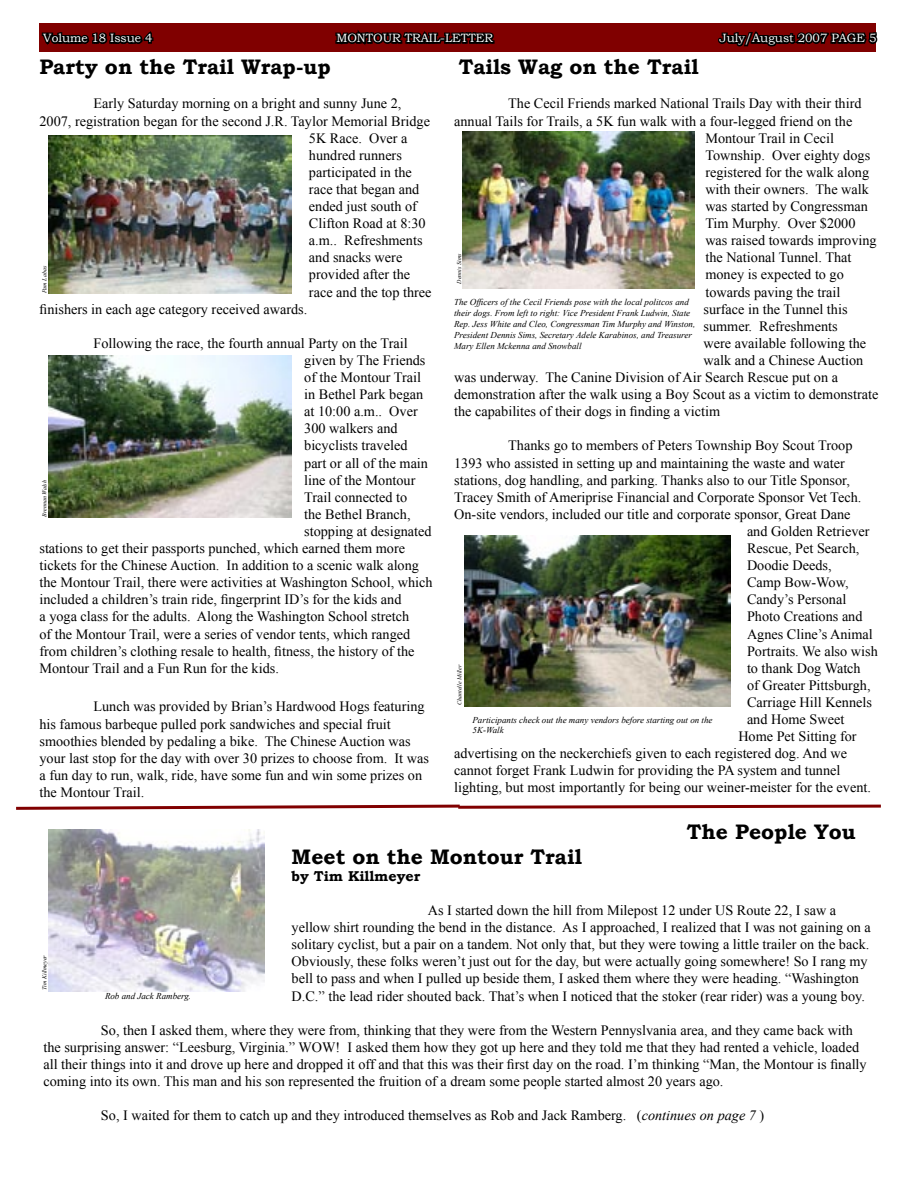
<style>
.page{position:relative;width:918px;height:1188px;background:#fff}
.page>*{position:absolute;margin:0;border:0;box-sizing:border-box;transform-origin:0 0}
.t1{font:700 21px "Bookman Old Style";color:#000}
.t2{font:14.25px/17.1px "Times New Roman";color:#000}
.t3{font:700 14.25px "Bookman Old Style";color:#000}
.t4{font:12px "Bookman Old Style";color:#fff}
.t5{font:italic 9px/10.8px "Times New Roman";color:#000}
.t6{font:italic 6px "Times New Roman";color:#000}
.s1{font-style:italic}
</style>
<div class="page">
<div style="left:39px;top:23px;width:837px;height:28px;background:#800000"></div>
<svg style="left:41px;top:31px;width:113px;height:14px"></svg>
<svg style="left:334px;top:30px;width:162px;height:22px"></svg>
<svg style="left:715px;top:31px;width:163px;height:21px"></svg>
<img style="left:49px;top:355px;width:243px;height:162px">
<img style="left:49px;top:135px;width:243px;height:158px">
<img style="left:462px;top:131px;width:233px;height:158px">
<img style="left:464px;top:535px;width:267px;height:171px">
<svg style="left:16px;top:804px;width:865px;height:6px"></svg>
<img style="left:49px;top:830px;width:216px;height:162px">
<p class="t4" style="left:43px;top:30px;width:111px">Volume 18 Issue 4</p>
<p class="t4" style="left:336px;top:30px;width:158px">MONTOUR TRAIL-LETTER</p>
<p class="t4" style="left:719px;top:30px;width:158px">July/August 2007 PAGE 5</p>
<p class="t1" style="left:39px;top:52px;width:293px">Party on the Trail Wrap-up</p>
<p class="t2" style="left:93px;top:95px;width:309px">Early Saturday morning on a bright and sunny June 2,</p>
<p class="t2" style="left:39px;top:112px;width:392px">2007, registration began for the second J.R. Taylor Memorial Bridge</p>
<p class="t2" style="left:309px;top:129px;width:100px">5K Race. Over a</p>
<p class="t2" style="left:309px;top:146px;width:94px">hundred runners</p>
<p class="t2" style="left:309px;top:163px;width:104px">participated in the</p>
<p class="t2" style="left:309px;top:180px;width:112px">race that began and</p>
<p class="t2" style="left:309px;top:198px;width:110px">ended just south of</p>
<p class="t2" style="left:309px;top:215px;width:118px">Clifton Road at 8:30</p>
<p class="t2" style="left:309px;top:232px;width:115px">a.m.. Refreshments</p>
<p class="t2" style="left:309px;top:249px;width:95px">and snacks were</p>
<p class="t2" style="left:309px;top:266px;width:103px">provided after the</p>
<p class="t2" style="left:309px;top:283px;width:124px">race and the top three</p>
<p class="t2" style="left:39px;top:300px;width:269px">finishers in each age category received awards.</p>
<p class="t2" style="left:93px;top:334px;width:316px">Following the race, the fourth annual Party on the Trail</p>
<p class="t2" style="left:304px;top:351px;width:123px">given by The Friends</p>
<p class="t2" style="left:304px;top:369px;width:118px">of the Montour Trail</p>
<p class="t2" style="left:304px;top:386px;width:121px">in Bethel Park began</p>
<p class="t2" style="left:304px;top:403px;width:115px">at 10:00 a.m.. Over</p>
<p class="t2" style="left:304px;top:420px;width:95px">300 walkers and</p>
<p class="t2" style="left:304px;top:437px;width:105px">bicyclists traveled</p>
<p class="t2" style="left:304px;top:454px;width:125px">part or all of the main</p>
<p class="t2" style="left:304px;top:471px;width:113px">line of the Montour</p>
<p class="t2" style="left:304px;top:488px;width:105px">Trail connected to</p>
<p class="t2" style="left:304px;top:505px;width:108px">the Bethel Branch,</p>
<p class="t2" style="left:304px;top:522px;width:129px">stopping at designated</p>
<p class="t2" style="left:39px;top:540px;width:367px">stations to get their passports punched, which earned them more</p>
<p class="t2" style="left:39px;top:557px;width:381px">tickets for the Chinese Auction. In addition to a scenic walk along</p>
<p class="t2" style="left:39px;top:574px;width:395px">the Montour Trail, there were activities at Washington School, which</p>
<p class="t2" style="left:39px;top:591px;width:364px">included a children’s train ride, fingerprint ID’s for the kids and</p>
<p class="t2" style="left:39px;top:608px;width:371px">a yoga class for the adults. Along the Washington School stretch</p>
<p class="t2" style="left:39px;top:625px;width:372px">of the Montour Trail, were a series of vendor tents, which ranged</p>
<p class="t2" style="left:39px;top:642px;width:377px">from children’s clothing resale to health, fitness, the history of the</p>
<p class="t2" style="left:39px;top:659px;width:241px">Montour Trail and a Fun Run for the kids.</p>
<p class="t2" style="left:39px;top:698px;width:391px;text-indent:54px">Lunch was provided by Brian’s Hardwood Hogs featuring his famous barbeque pulled pork sandwiches and special fruit smoothies blended by pedaling a bike. The Chinese Auction was your last stop for the day with over 30 prizes to choose from. It was a fun day to run, walk, ride, have some fun and win some prizes on the Montour Trail.</p>
<p class="t1" style="left:459px;top:52px;width:241px">Tails Wag on the Trail</p>
<p class="t2" style="left:508px;top:95px;width:355px">The Cecil Friends marked National Trails Day with their third</p>
<p class="t2" style="left:454px;top:112px;width:400px">annual Tails for Trails, a 5K fun walk with a four-legged friend on the</p>
<p class="t2" style="left:705px;top:129px;width:130px">Montour Trail in Cecil</p>
<p class="t2" style="left:705px;top:146px;width:166px">Township. Over eighty dogs</p>
<p class="t2" style="left:705px;top:163px;width:165px">registered for the walk along</p>
<p class="t2" style="left:705px;top:180px;width:165px">with their owners. The walk</p>
<p class="t2" style="left:705px;top:198px;width:164px">was started by Congressman</p>
<p class="t2" style="left:705px;top:215px;width:152px">Tim Murphy. Over $2000</p>
<p class="t2" style="left:705px;top:232px;width:173px">was raised towards improving</p>
<p class="t2" style="left:705px;top:249px;width:148px">the National Tunnel. That</p>
<p class="t2" style="left:705px;top:266px;width:140px">money is expected to go</p>
<p class="t2" style="left:705px;top:283px;width:136px">towards paving the trail</p>
<p class="t2" style="left:704px;top:300px;width:146px">surface in the Tunnel this</p>
<p class="t2" style="left:704px;top:317px;width:136px">summer. Refreshments</p>
<p class="t2" style="left:704px;top:334px;width:164px">were available following the</p>
<p class="t2" style="left:704px;top:351px;width:161px">walk and a Chinese Auction</p>
<p class="t2" style="left:454px;top:369px;width:385px">was underway. The Canine Division of Air Search Rescue put on a</p>
<p class="t2" style="left:454px;top:386px;width:426px">demonstration after the walk using a Boy Scout as a victim to demonstrate</p>
<p class="t2" style="left:454px;top:403px;width:267px">the capabilites of their dogs in finding a victim</p>
<p class="t2" style="left:508px;top:437px;width:346px">Thanks go to members of Peters Township Boy Scout Troop</p>
<p class="t2" style="left:454px;top:454px;width:392px">1393 who assisted in setting up and maintaining the waste and water</p>
<p class="t2" style="left:454px;top:471px;width:397px">stations, dog handling, and parking. Thanks also to our Title Sponsor,</p>
<p class="t2" style="left:454px;top:488px;width:409px">Tracey Smith of Ameriprise Financial and Corporate Sponsor Vet Tech.</p>
<p class="t2" style="left:454px;top:505px;width:398px">On-site vendors, included our title and corporate sponsor, Great Dane</p>
<p class="t2" style="left:747px;top:522px;width:124px">and Golden Retriever</p>
<p class="t2" style="left:747px;top:540px;width:114px">Rescue, Pet Search,</p>
<p class="t2" style="left:747px;top:557px;width:86px">Doodie Deeds,</p>
<p class="t2" style="left:747px;top:574px;width:103px">Camp Bow-Wow,</p>
<p class="t2" style="left:747px;top:591px;width:101px">Candy’s Personal</p>
<p class="t2" style="left:747px;top:608px;width:117px">Photo Creations and</p>
<p class="t2" style="left:747px;top:625px;width:127px">Agnes Cline’s Animal</p>
<p class="t2" style="left:747px;top:642px;width:132px">Portraits. We also wish</p>
<p class="t2" style="left:747px;top:659px;width:115px">to thank Dog Watch</p>
<p class="t2" style="left:747px;top:676px;width:125px">of Greater Pittsburgh,</p>
<p class="t2" style="left:747px;top:693px;width:127px">Carriage Hill Kennels</p>
<p class="t2" style="left:747px;top:711px;width:99px">and Home Sweet</p>
<p class="t2" style="left:738px;top:728px;width:120px">Home Pet Sitting for</p>
<p class="t2" style="left:454px;top:745px;width:394px">advertising on the neckerchiefs given to each registered dog. And we</p>
<p class="t2" style="left:454px;top:762px;width:388px">cannot forget Frank Ludwin for providing the PA system and tunnel</p>
<p class="t2" style="left:454px;top:779px;width:418px">lighting, but most importantly for being our weiner-meister for the event.</p>
<p class="t6" style="left:455px;top:284px;width:31px;rotate:-90deg">Dennis Sims</p>
<p class="t5" style="left:454px;top:297px;width:243px">The Officers of the Cecil Friends pose with the local politcos and their dogs. From left to right: Vice President Frank Ludwin, State Rep. Jess White and Cleo, Congressman Tim Murphy and Winston, President Dennis Sims, Secretary Adele Karabinos, and Treasurer Mary Ellen Mckenna and Snowball</p>
<p class="t6" style="left:40px;top:293px;width:29px;rotate:-90deg">Pam Labas</p>
<p class="t6" style="left:40px;top:517px;width:38px;rotate:-90deg">Brennan Walsh</p>
<p class="t6" style="left:455px;top:705px;width:41px;rotate:-90deg">Chantelle Miller</p>
<p class="t5" style="left:472px;top:714px;width:242px">Participants check out the many vendors before starting out on the<br>5K-Walk</p>
<p class="t1" style="left:687px;top:816px;width:170px">The People You</p>
<p class="t1" style="left:292px;top:841px;width:292px">Meet on the Montour Trail</p>
<p class="t3" style="left:292px;top:866px;width:130px">by Tim Killmeyer</p>
<p class="t2" style="left:292px;top:902px;width:581px;text-indent:136px">As I started down the hill from Milepost 12 under US Route 22, I saw a yellow shirt rounding the bend in the distance. As I approached, I realized that I was not gaining on a solitary cyclist, but a pair on a tandem. Not only that, but they were towing a little trailer on the back.<br>Obviously, these folks weren’t just out for the day, but were actually going somewhere! So I rang my bell to pass and when I pulled up beside them, I asked them where they were heading. “Washington D.C.” the lead rider shouted back. That’s when I noticed that the stoker (rear rider) was a young boy.</p>
<p class="t2" style="left:43px;top:1021px;width:825px;text-indent:58px">So, then I asked them, where they were from, thinking that they were from the Western Pennyslvania area, and they came back with the surprising answer: “Leesburg, Virginia.” WOW! I asked them how they got up here and they told me that they had rented a vehicle, loaded all their things into it and drove up here and dropped it off and that this was their first day on the road. I’m thinking “Man, the Montour is finally coming into its own. This man and his son represented the fruition of a dream some people started almost 20 years ago.</p>
<p class="t2" style="left:101px;top:1107px;width:665px">So, I waited for them to catch up and they introduced themselves as Rob and Jack Ramberg. (<span class="s1">continues on page 7</span> )</p>
<p class="t6" style="left:40px;top:990px;width:36px;rotate:-90deg">Tim Killmeyer</p>
<p class="t5" style="left:105px;top:991px;width:88px">Rob and Jack Ramberg.</p>
</div>
